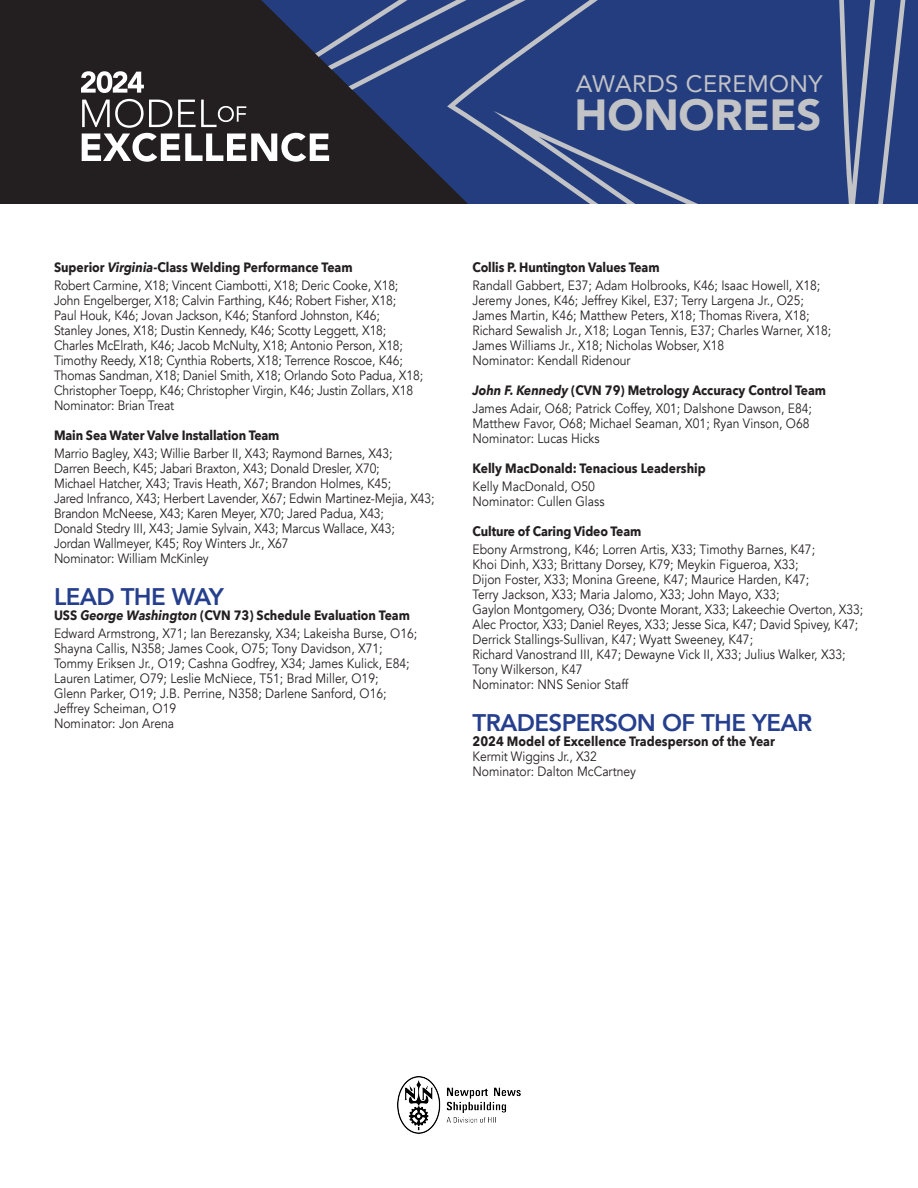
<style>
.page{position:relative;width:918px;height:1188px;background:#fff}
.page>*{position:absolute;margin:0;border:0;box-sizing:border-box;transform-origin:0 0}
.t1{font:900 43.5px "Avenir";letter-spacing:-.005em;color:#c2c3c6}
.t2{font:800 24px "Avenir";letter-spacing:-.025em;color:#253f8e}
.t3{font:23.85px "Avenir";letter-spacing:.015em;color:#c2c3c6}
.t4{font:13.5px/15px "Avenir";color:#231f20;scale:.9 1}
.t5{font:700 13.5px "Avenir Next";color:#231f20;scale:.9 1}
.s1{font-style:italic}
</style>
<div class="page">
<svg style="left:493px;top:0;width:425px;height:204px;background:#2d4583"></svg>
<div style="left:0;top:0;width:81px;height:204px;background:#231f20"></div>
<svg style="left:81px;top:0;width:387px;height:204px;background:#35394a"></svg>
<img style="left:397px;top:1077px;width:124px;height:57px">
<p class="t3" style="left:576px;top:65px;width:248px">AWARDS CEREMONY</p>
<p class="t1" style="left:575px;top:78px;width:249px">HONOREES</p>
<p class="t5" style="left:54px;top:255px;width:333px">Superior <span class="s1">Virginia</span>-Class Welding Performance Team</p>
<p class="t4" style="left:54px;top:278px;width:384px">Robert Carmine, X18; Vincent Ciambotti, X18; Deric Cooke, X18;</p>
<p class="t4" style="left:54px;top:293px;width:382px">John Engelberger, X18; Calvin Farthing, K46; Robert Fisher, X18;</p>
<p class="t4" style="left:54px;top:308px;width:364px">Paul Houk, K46; Jovan Jackson, K46; Stanford Johnston, K46;</p>
<p class="t4" style="left:54px;top:323px;width:371px">Stanley Jones, X18; Dustin Kennedy, K46; Scotty Leggett, X18;</p>
<p class="t4" style="left:54px;top:338px;width:412px">Charles McElrath, K46; Jacob McNulty, X18; Antonio Person, X18; Timothy Reedy, X18; Cynthia Roberts, X18; Terrence Roscoe, K46; Thomas Sandman, X18; Daniel Smith, X18; Orlando Soto Padua, X18; Christopher Toepp, K46; Christopher Virgin, K46; Justin Zollars, X18</p>
<p class="t4" style="left:54px;top:398px;width:135px">Nominator: Brian Treat</p>
<p class="t5" style="left:54px;top:423px;width:252px">Main Sea Water Valve Installation Team</p>
<p class="t4" style="left:54px;top:446px;width:378px">Marrio Bagley, X43; Willie Barber II, X43; Raymond Barnes, X43;</p>
<p class="t4" style="left:54px;top:461px;width:363px">Darren Beech, K45; Jabari Braxton, X43; Donald Dresler, X70;</p>
<p class="t4" style="left:54px;top:476px;width:376px">Michael Hatcher, X43; Travis Heath, X67; Brandon Holmes, K45;</p>
<p class="t4" style="left:54px;top:491px;width:424px">Jared Infranco, X43; Herbert Lavender, X67; Edwin Martinez-Mejia, X43;</p>
<p class="t4" style="left:54px;top:506px;width:368px">Brandon McNeese, X43; Karen Meyer, X70; Jared Padua, X43;</p>
<p class="t4" style="left:54px;top:521px;width:380px">Donald Stedry III, X43; Jamie Sylvain, X43; Marcus Wallace, X43;</p>
<p class="t4" style="left:54px;top:536px;width:262px">Jordan Wallmeyer, K45; Roy Winters Jr., X67</p>
<p class="t4" style="left:54px;top:551px;width:174px">Nominator: William McKinley</p>
<p class="t2" style="left:54px;top:578px;width:172px">LEAD THE WAY</p>
<p class="t5" style="left:54px;top:603px;width:397px">USS <span class="s1">George Washington</span> (CVN 73) Schedule Evaluation Team</p>
<p class="t4" style="left:54px;top:626px;width:405px">Edward Armstrong, X71; Ian Berezansky, X34; Lakeisha Burse, O16;<br>Shayna Callis, N358; James Cook, O75; Tony Davidson, X71;</p>
<p class="t4" style="left:54px;top:656px;width:397px">Tommy Eriksen Jr., O19; Cashna Godfrey, X34; James Kulick, E84;</p>
<p class="t4" style="left:54px;top:671px;width:362px">Lauren Latimer, O79; Leslie McNiece, T51; Brad Miller, O19;</p>
<p class="t4" style="left:54px;top:686px;width:371px">Glenn Parker, O19; J.B. Perrine, N358; Darlene Sanford, O16;</p>
<p class="t4" style="left:54px;top:701px;width:137px">Jeffrey Scheiman, O19</p>
<p class="t4" style="left:54px;top:716px;width:135px">Nominator: Jon Arena</p>
<p class="t5" style="left:472px;top:255px;width:209px">Collis P. Huntington Values Team</p>
<p class="t4" style="left:472px;top:278px;width:388px">Randall Gabbert, E37; Adam Holbrooks, K46; Isaac Howell, X18;</p>
<p class="t4" style="left:472px;top:293px;width:370px">Jeremy Jones, K46; Jeffrey Kikel, E37; Terry Largena Jr., O25;</p>
<p class="t4" style="left:472px;top:308px;width:376px">James Martin, K46; Matthew Peters, X18; Thomas Rivera, X18;</p>
<p class="t4" style="left:472px;top:323px;width:400px">Richard Sewalish Jr., X18; Logan Tennis, E37; Charles Warner, X18;<br>James Williams Jr., X18; Nicholas Wobser, X18</p>
<p class="t4" style="left:472px;top:353px;width:177px">Nominator: Kendall Ridenour</p>
<p class="t5" style="left:472px;top:378px;width:395px"><span class="s1">John F. Kennedy</span> (CVN 79) Metrology Accuracy Control Team</p>
<p class="t4" style="left:472px;top:401px;width:379px">James Adair, O68; Patrick Coffey, X01; Dalshone Dawson, E84;</p>
<p class="t4" style="left:472px;top:416px;width:376px">Matthew Favor, O68; Michael Seaman, X01; Ryan Vinson, O68</p>
<p class="t4" style="left:472px;top:431px;width:143px">Nominator: Lucas Hicks</p>
<p class="t5" style="left:472px;top:456px;width:261px">Kelly MacDonald: Tenacious Leadership</p>
<p class="t4" style="left:472px;top:479px;width:138px">Kelly MacDonald, O50</p>
<p class="t4" style="left:472px;top:494px;width:148px">Nominator: Cullen Glass</p>
<p class="t5" style="left:472px;top:519px;width:189px">Culture of Caring Video Team</p>
<p class="t4" style="left:472px;top:542px;width:382px">Ebony Armstrong, K46; Lorren Artis, X33; Timothy Barnes, K47;</p>
<p class="t4" style="left:472px;top:557px;width:364px">Khoi Dinh, X33; Brittany Dorsey, K79; Meykin Figueroa, X33;</p>
<p class="t4" style="left:472px;top:572px;width:376px">Dijon Foster, X33; Monina Greene, K47; Maurice Harden, K47;</p>
<p class="t4" style="left:472px;top:587px;width:343px">Terry Jackson, X33; Maria Jalomo, X33; John Mayo, X33;</p>
<p class="t4" style="left:472px;top:602px;width:436px">Gaylon Montgomery, O36; Dvonte Morant, X33; Lakeechie Overton, X33;</p>
<p class="t4" style="left:472px;top:617px;width:430px">Alec Proctor, X33; Daniel Reyes, X33; Jesse Sica, K47; David Spivey, K47;</p>
<p class="t4" style="left:472px;top:632px;width:313px">Derrick Stallings-Sullivan, K47; Wyatt Sweeney, K47;</p>
<p class="t4" style="left:472px;top:647px;width:416px">Richard Vanostrand III, K47; Dewayne Vick II, X33; Julius Walker, X33;<br>Tony Wilkerson, K47</p>
<p class="t4" style="left:472px;top:677px;width:175px">Nominator: NNS Senior Staff</p>
<p class="t2" style="left:472px;top:704px;width:341px">TRADESPERSON OF THE YEAR</p>
<p class="t5" style="left:472px;top:729px;width:337px">2024 Model of Excellence Tradesperson of the Year</p>
<p class="t4" style="left:472px;top:749px;width:140px">Kermit Wiggins Jr., X32</p>
<p class="t4" style="left:472px;top:764px;width:183px">Nominator: Dalton McCartney</p>
</div>
